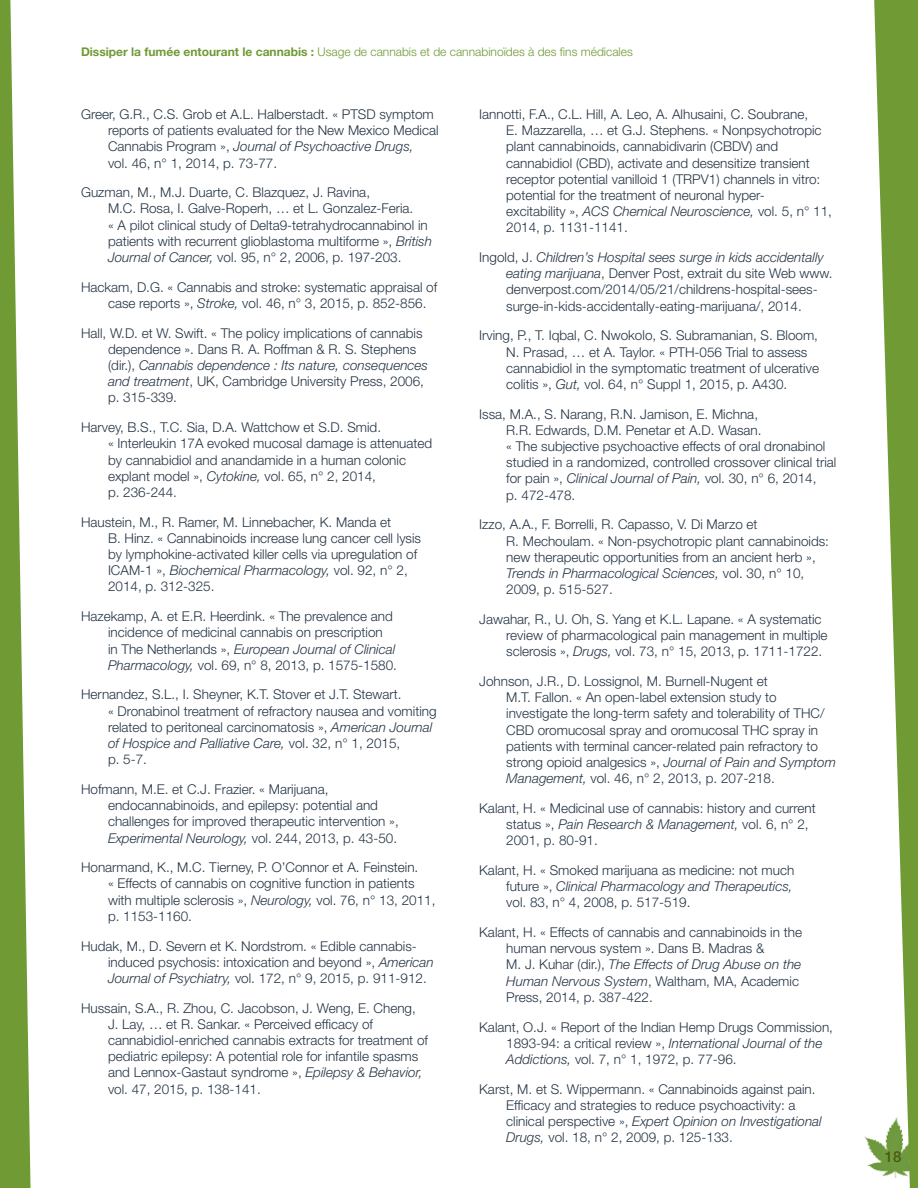
<style>
.page{position:relative;width:918px;height:1188px;background:#fff}
.page>*{position:absolute;margin:0;border:0;box-sizing:border-box;transform-origin:0 0}
.t1{font:500 15px "Helvetica Neue LT Std";color:#495b13}
.References{font:300 13.5px/16.2px "Helvetica Neue LT Std";color:#243444}
.t2{font:300 12px "Helvetica Neue LT Std";color:#6f9a34}
.s1{font-weight:700}
.s2{font-style:italic}
</style>
<div class="page">
<img style="left:864px;top:1136px;width:8px;height:32px">
<svg style="left:872px;top:0;width:46px;height:1188px;fill:#6f9a34"></svg>
<svg style="left:0;top:0;width:31px;height:1188px"></svg>
<p class="t2" style="left:81px;top:44px;width:553px"><span class="s1">Dissiper la fumée entourant le cannabis :</span> Usage de cannabis et de cannabinoïdes à des fins médicales</p>
<p class="References" style="left:108px;top:106px;width:332px;text-indent:-27px">Greer, G.R., C.S. Grob et A.L. Halberstadt. « PTSD symptom reports of patients evaluated for the New Mexico Medical Cannabis Program », <span class="s2">Journal of Psychoactive Drugs,<br></span>vol. 46, n° 1, 2014, p. 73-77.</p>
<p class="References" style="left:108px;top:184px;width:326px;text-indent:-27px">Guzman, M., M.J. Duarte, C. Blazquez, J. Ravina,<br>M.C. Rosa, I. Galve-Roperh, … et L. Gonzalez-Feria.<br>« A pilot clinical study of Delta9-tetrahydrocannabinol in patients with recurrent glioblastoma multiforme », <span class="s2">British Journal of Cancer,</span> vol. 95, n° 2, 2006, p. 197-203.</p>
<p class="References" style="left:108px;top:279px;width:331px;text-indent:-27px">Hackam, D.G. « Cannabis and stroke: systematic appraisal of case reports », <span class="s2">Stroke,</span> vol. 46, n° 3, 2015, p. 852-856.</p>
<p class="References" style="left:108px;top:325px;width:322px;text-indent:-27px">Hall, W.D. et W. Swift. « The policy implications of cannabis dependence ». Dans R. A. Roffman &amp; R. S. Stephens (dir.), <span class="s2">Cannabis dependence : Its nature, consequences and treatment</span>, UK, Cambridge University Press, 2006, p. 315-339.</p>
<p class="References" style="left:108px;top:419px;width:326px;text-indent:-27px">Harvey, B.S., T.C. Sia, D.A. Wattchow et S.D. Smid.<br>« Interleukin 17A evoked mucosal damage is attenuated by cannabidiol and anandamide in a human colonic explant model », <span class="s2">Cytokine,</span> vol. 65, n° 2, 2014,<br>p. 236-244.</p>
<p class="References" style="left:108px;top:514px;width:315px;text-indent:-27px">Haustein, M., R. Ramer, M. Linnebacher, K. Manda et<br>B. Hinz. « Cannabinoids increase lung cancer cell lysis by lymphokine-activated killer cells via upregulation of ICAM-1 », <span class="s2">Biochemical Pharmacology,</span> vol. 92, n° 2, 2014, p. 312-325.</p>
<p class="References" style="left:108px;top:608px;width:291px;text-indent:-27px">Hazekamp, A. et E.R. Heerdink. « The prevalence and incidence of medicinal cannabis on prescription<br>in The Netherlands », <span class="s2">European Journal of Clinical Pharmacology,</span> vol. 69, n° 8, 2013, p. 1575-1580.</p>
<p class="References" style="left:108px;top:686px;width:330px;text-indent:-27px">Hernandez, S.L., I. Sheyner, K.T. Stover et J.T. Stewart.<br>« Dronabinol treatment of refractory nausea and vomiting related to peritoneal carcinomatosis », <span class="s2">American Journal of Hospice and Palliative Care,</span> vol. 32, n° 1, 2015,<br>p. 5-7.</p>
<p class="References" style="left:108px;top:781px;width:292px;text-indent:-27px">Hofmann, M.E. et C.J. Frazier. « Marijuana, endocannabinoids, and epilepsy: potential and challenges for improved therapeutic intervention », <span class="s2">Experimental Neurology,</span> vol. 244, 2013, p. 43-50.</p>
<p class="References" style="left:108px;top:859px;width:329px;text-indent:-27px">Honarmand, K., M.C. Tierney, P. O’Connor et A. Feinstein.<br>« Effects of cannabis on cognitive function in patients with multiple sclerosis », <span class="s2">Neurology,</span> vol. 76, n° 13, 2011, p. 1153-1160.</p>
<p class="References" style="left:108px;top:937px;width:327px;text-indent:-27px">Hudak, M., D. Severn et K. Nordstrom. « Edible cannabis&shy;induced psychosis: intoxication and beyond », <span class="s2">American<br>Journal of Psychiatry,</span> vol. 172, n° 9, 2015, p. 911-912.</p>
<p class="References" style="left:108px;top:1000px;width:322px;text-indent:-27px">Hussain, S.A., R. Zhou, C. Jacobson, J. Weng, E. Cheng, J. Lay, … et R. Sankar. « Perceived efficacy of cannabidiol-enriched cannabis extracts for treatment of pediatric epilepsy: A potential role for infantile spasms and Lennox-Gastaut syndrome », <span class="s2">Epilepsy &amp; Behavior, </span>vol. 47, 2015, p. 138-141.</p>
<p class="References" style="left:506px;top:106px;width:327px;text-indent:-27px">Iannotti, F.A., C.L. Hill, A. Leo, A. Alhusaini, C. Soubrane,<br>E. Mazzarella, … et G.J. Stephens. « Nonpsychotropic plant cannabinoids, cannabidivarin (CBDV) and cannabidiol (CBD), activate and desensitize transient receptor potential vanilloid 1 (TRPV1) channels in vitro: potential for the treatment of neuronal hyper-<br>excitability », <span class="s2">ACS Chemical Neuroscience,</span> vol. 5, n° 11, 2014, p. 1131-1141.</p>
<p class="References" style="left:506px;top:249px;width:328px;text-indent:-27px">Ingold, J. <span class="s2">Children’s Hospital sees surge in kids accidentally eating marijuana</span>, Denver Post, extrait du site Web www. denverpost.com/2014/05/21/childrens-hospital-sees&shy;surge-in-kids-accidentally-eating-marijuana/, 2014.</p>
<p class="References" style="left:506px;top:327px;width:314px;text-indent:-27px">Irving, P., T. Iqbal, C. Nwokolo, S. Subramanian, S. Bloom, N. Prasad, … et A. Taylor. « PTH-056 Trial to assess cannabidiol in the symptomatic treatment of ulcerative colitis », <span class="s2">Gut,</span> vol. 64, n° Suppl 1, 2015, p. A430.</p>
<p class="References" style="left:506px;top:406px;width:332px;text-indent:-27px">Issa, M.A., S. Narang, R.N. Jamison, E. Michna,<br>R.R. Edwards, D.M. Penetar et A.D. Wasan.<br>« The subjective psychoactive effects of oral dronabinol studied in a randomized, controlled crossover clinical trial for pain », <span class="s2">Clinical Journal of Pain,</span> vol. 30, n° 6, 2014,<br>p. 472-478.</p>
<p class="References" style="left:506px;top:516px;width:324px;text-indent:-27px">Izzo, A.A., F. Borrelli, R. Capasso, V. Di Marzo et<br>R. Mechoulam. « Non-psychotropic plant cannabinoids: new therapeutic opportunities from an ancient herb », <span class="s2">Trends in Pharmacological Sciences,</span> vol. 30, n° 10, 2009, p. 515-527.</p>
<p class="References" style="left:506px;top:611px;width:323px;text-indent:-27px">Jawahar, R., U. Oh, S. Yang et K.L. Lapane. « A systematic review of pharmacological pain management in multiple sclerosis », <span class="s2">Drugs,</span> vol. 73, n° 15, 2013, p. 1711-1722.</p>
<p class="References" style="left:506px;top:673px;width:331px;text-indent:-27px">Johnson, J.R., D. Lossignol, M. Burnell-Nugent et<br>M.T. Fallon. « An open-label extension study to investigate the long-term safety and tolerability of THC/ CBD oromucosal spray and oromucosal THC spray in patients with terminal cancer-related pain refractory to strong opioid analgesics », <span class="s2">Journal of Pain and Symptom Management,</span> vol. 46, n° 2, 2013, p. 207-218.</p>
<p class="References" style="left:506px;top:800px;width:311px;text-indent:-27px">Kalant, H. « Medicinal use of cannabis: history and current status », <span class="s2">Pain Research &amp; Management,</span> vol. 6, n° 2,<br>2001, p. 80-91.</p>
<p class="References" style="left:506px;top:862px;width:290px;text-indent:-27px">Kalant, H. « Smoked marijuana as medicine: not much future », <span class="s2">Clinical Pharmacology and Therapeutics, </span>vol. 83, n° 4, 2008, p. 517-519.</p>
<p class="References" style="left:506px;top:924px;width:297px;text-indent:-27px">Kalant, H. « Effects of cannabis and cannabinoids in the human nervous system ». Dans B. Madras &amp;<br>M. J. Kuhar (dir.), <span class="s2">The Effects of Drug Abuse on the Human Nervous System</span>, Waltham, MA, Academic Press, 2014, p. 387-422.</p>
<p class="References" style="left:506px;top:1018px;width:328px;text-indent:-27px">Kalant, O.J. « Report of the Indian Hemp Drugs Commission,<br>1893-94: a critical review », <span class="s2">International Journal of the<br>Addictions,</span> vol. 7, n° 1, 1972, p. 77-96.</p>
<p class="References" style="left:506px;top:1081px;width:317px;text-indent:-27px">Karst, M. et S. Wippermann. « Cannabinoids against pain.<br>Efficacy and strategies to reduce psychoactivity: a clinical perspective », <span class="s2">Expert Opinion on Investigational Drugs,</span> vol. 18, n° 2, 2009, p. 125-133.</p>
<p class="t1" style="left:885px;top:1148px;width:18px">18</p>
</div>
